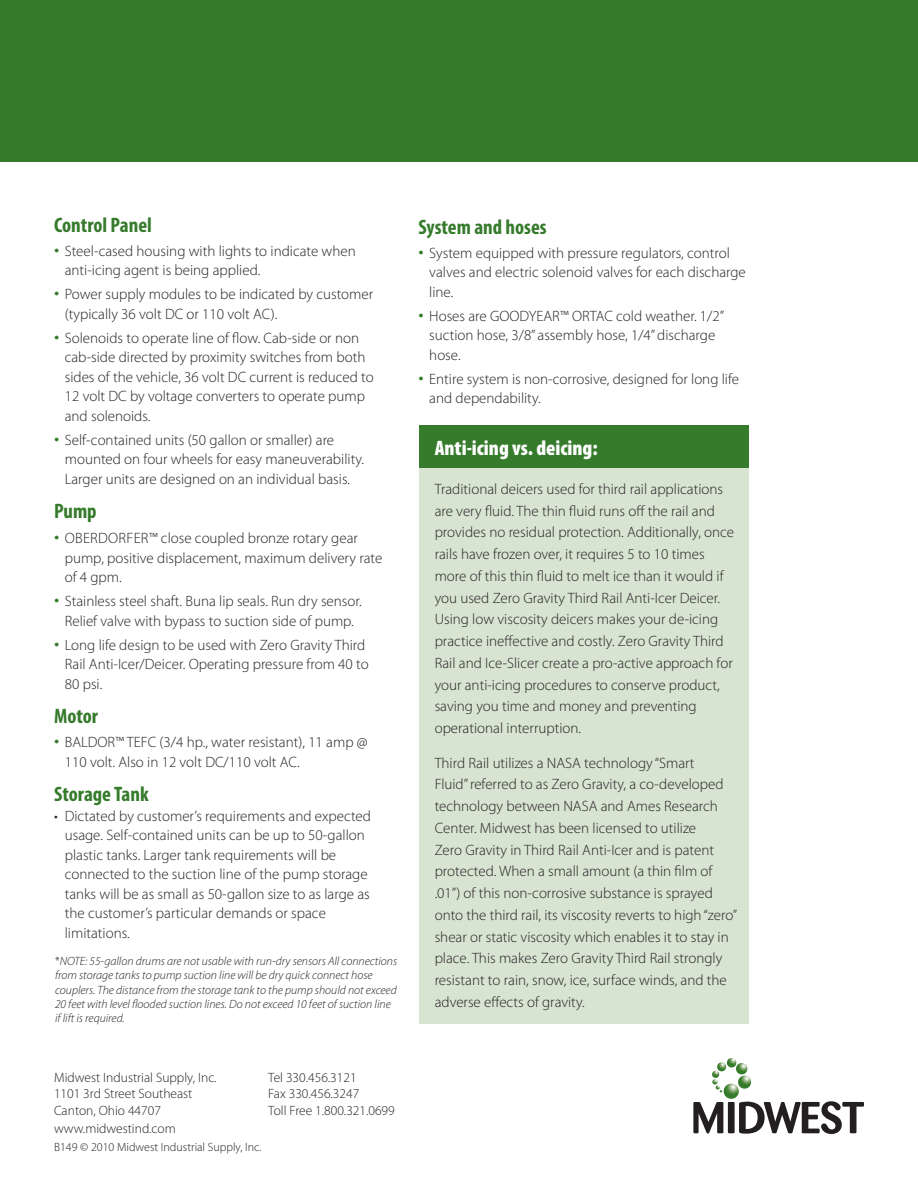
<style>
.page{position:relative;width:918px;height:1188px;background:#fff}
.page>*{position:absolute;margin:0;border:0;box-sizing:border-box;transform-origin:0 0}
.t1{font:700 condensed 21px "Myriad Pro";color:#357b2b}
.t2{font:900 condensed 21px "Myriad Pro";color:#fff}
.t3{font:300 15px/19.5px "Myriad Pro";color:#231f20}
.t4{font:300 13.5px/16.2px "Myriad Pro";color:#231f20}
.t5{font:italic 300 12px/14.4px "Myriad Pro";color:#231f20}
.t6{font:300 12px "Myriad Pro";color:#231f20}
.s1{font-size:21px;color:#357b2b}
.s2{font-style:normal}
</style>
<div class="page">
<div style="left:0;top:0;width:918px;height:162px;background:#357b2b"></div>
<div style="left:728px;top:1102px;width:7px;height:31px;background:#231f20"></div>
<svg style="left:693px;top:1102px;width:30px;height:31px"></svg>
<svg style="left:739px;top:1101px;width:125px;height:33px"></svg>
<img style="left:724px;top:1093px;width:15px;height:6px">
<img style="left:748px;top:1077px;width:4px;height:11px">
<svg style="left:712px;top:1058px;width:36px;height:35px"></svg>
<div style="left:419px;top:438px;width:329px;height:586px;background:#d7e4d2"></div>
<div style="left:419px;top:426px;width:329px;height:42px;background:#357b2b"></div>
<h1 class="t1" style="left:54px;top:212px;width:99px">Control Panel</h1>
<p class="t3" style="left:65px;top:241px;width:293px;text-indent:-11px"><span class="s1">•</span> Steel-cased housing with lights to indicate when anti-icing agent is being applied.</p>
<p class="t3" style="left:65px;top:284px;width:310px;text-indent:-11px"><span class="s1">•</span> Power supply modules to be indicated by customer (typically 36 volt DC or 110 volt AC).</p>
<p class="t3" style="left:65px;top:328px;width:310px;text-indent:-11px"><span class="s1">•</span> Solenoids to operate line of flow. Cab-side or non cab-side directed by proximity switches from both sides of the vehicle, 36 volt DC current is reduced to 12 volt DC by voltage converters to operate pump and solenoids.</p>
<p class="t3" style="left:65px;top:430px;width:301px;text-indent:-11px"><span class="s1">•</span> Self-contained units (50 gallon or smaller) are mounted on four wheels for easy maneuverability.<br>Larger units are designed on an individual basis.</p>
<h1 class="t1" style="left:54px;top:498px;width:44px">Pump</h1>
<p class="t3" style="left:65px;top:529px;width:319px;text-indent:-11px"><span class="s1">•</span> OBERDORFER™ close coupled bronze rotary gear pump, positive displacement, maximum delivery rate of 4 gpm.</p>
<p class="t3" style="left:54px;top:592px;width:309px;text-align:center"><span class="s1">•</span> Stainless steel shaft. Buna lip seals. Run dry sensor.<br>Relief valve with bypass to suction side of pump.</p>
<p class="t3" style="left:65px;top:635px;width:305px;text-indent:-11px"><span class="s1">•</span> Long life design to be used with Zero Gravity Third<br>Rail Anti-Icer/Deicer. Operating pressure from 40 to<br>80 psi.</p>
<h1 class="t1" style="left:54px;top:703px;width:46px">Motor</h1>
<p class="t3" style="left:65px;top:733px;width:304px;text-indent:-11px"><span class="s1">•</span> BALDOR™ TEFC (3/4 hp., water resistant), 11 amp @<br>110 volt. Also in 12 volt DC/110 volt AC.</p>
<h1 class="t1" style="left:54px;top:781px;width:96px">Storage Tank</h1>
<p class="t3" style="left:65px;top:806px;width:308px;text-indent:-11px">• Dictated by customer’s requirements and expected usage. Self-contained units can be up to 50-gallon plastic tanks. Larger tank requirements will be connected to the suction line of the pump storage tanks will be as small as 50-gallon size to as large as the customer’s particular demands or space limitations.</p>
<p class="t5" style="left:55px;top:954px;width:344px"><span class="s2">*</span>NOTE: 55-gallon drums are not usable with run-dry sensors All connections from storage tanks to pump suction line will be dry quick connect hose couplers. The distance from the storage tank to the pump should not exceed 20 feet with level flooded suction lines. Do not exceed 10 feet of suction line if lift is required.</p>
<p class="t4" style="left:54px;top:1070px;width:164px">Midwest Industrial Supply, Inc.<br>1101 3rd Street Southeast<br>Canton, Ohio 44707</p>
<p class="t4" style="left:54px;top:1120px;width:123px">www.midwestind.com</p>
<p class="t6" style="left:54px;top:1139px;width:209px">B149 © 2010 Midwest Industrial Supply, Inc.</p>
<p class="t4" style="left:268px;top:1070px;width:128px">Tel 330.456.3121<br>Fax 330.456.3247<br>Toll Free 1.800.321.0699</p>
<h1 class="t1" style="left:418px;top:214px;width:130px">System and hoses</h1>
<p class="t3" style="left:429px;top:243px;width:318px;text-indent:-11px"><span class="s1">•</span> System equipped with pressure regulators, control valves and electric solenoid valves for each discharge line.</p>
<p class="t3" style="left:429px;top:306px;width:297px;text-indent:-11px"><span class="s1">•</span> Hoses are GOODYEAR™ ORTAC cold weather. 1/2” suction hose, 3/8” assembly hose, 1/4” discharge hose.</p>
<p class="t3" style="left:429px;top:369px;width:311px;text-indent:-11px"><span class="s1">•</span> Entire system is non-corrosive, designed for long life and dependability.</p>
<h1 class="t2" style="left:435px;top:434px;width:165px">Anti-icing vs. deicing:</h1>
<p class="t3" style="left:435px;top:478px;width:301px;line-height:21.8px">Traditional deicers used for third rail applications are very fluid. The thin fluid runs off the rail and provides no residual protection. Additionally, once rails have frozen over, it requires 5 to 10 times more of this thin fluid to melt ice than it would if you used Zero Gravity Third Rail Anti-Icer Deicer.<br>Using low viscosity deicers makes your de-icing practice ineffective and costly. Zero Gravity Third Rail and Ice-Slicer create a pro-active approach for your anti-icing procedures to conserve product, saving you time and money and preventing operational interruption.</p>
<p class="t3" style="left:435px;top:752px;width:304px;line-height:21.8px">Third Rail utilizes a NASA technology “Smart<br>Fluid” referred to as Zero Gravity, a co-developed technology between NASA and Ames Research Center. Midwest has been licensed to utilize<br>Zero Gravity in Third Rail Anti-Icer and is patent protected. When a small amount (a thin film of .01”) of this non-corrosive substance is sprayed onto the third rail, its viscosity reverts to high “zero” shear or static viscosity which enables it to stay in place. This makes Zero Gravity Third Rail strongly resistant to rain, snow, ice, surface winds, and the adverse effects of gravity.</p>
</div>
